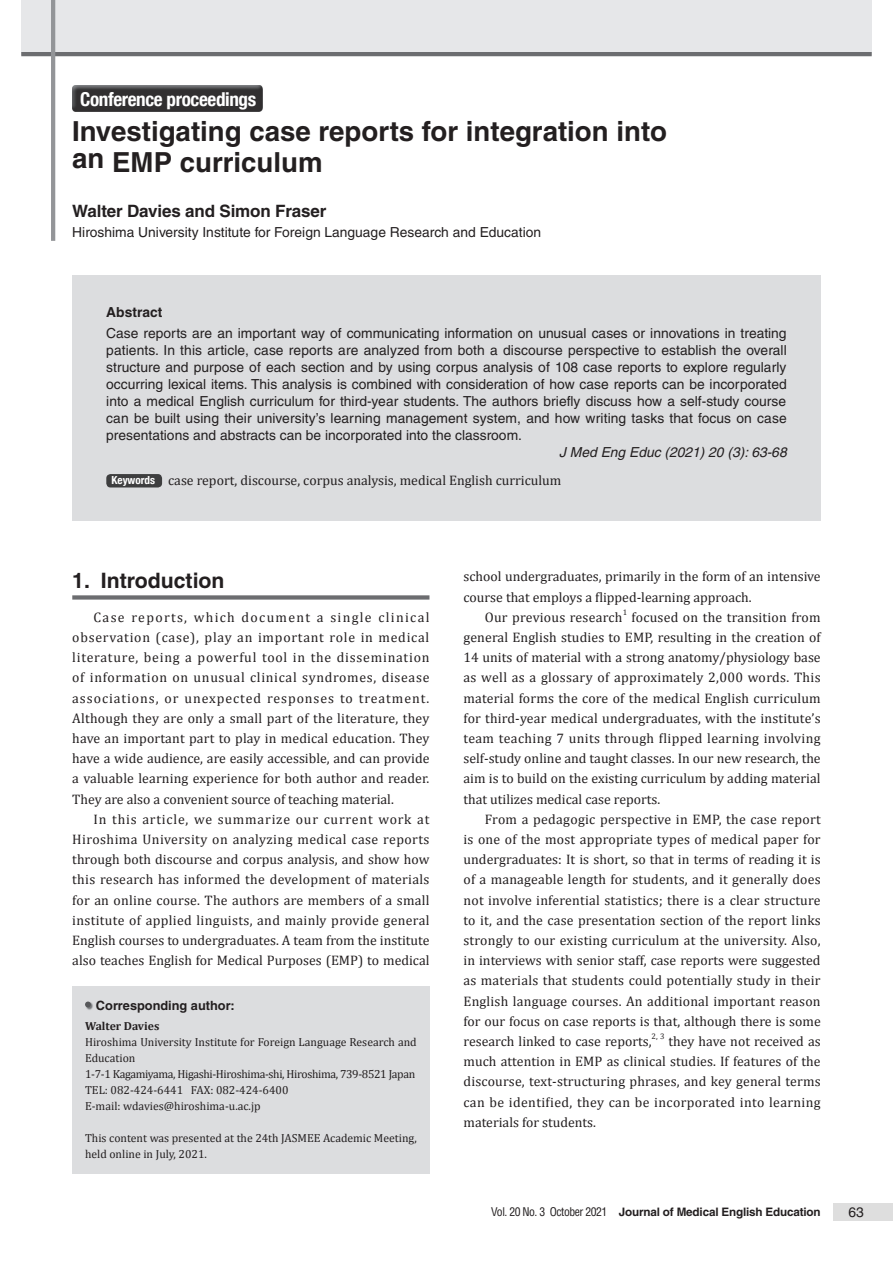
<style>
.page{position:relative;width:893px;height:1263px;background:#fff}
.page>*{position:absolute;margin:0;border:0;box-sizing:border-box;transform-origin:0 0}
.t1{font:700 27.6px/30.8px "Helvetica CE";color:#231f20}
.t2{font:700 21.3px "Helvetica CE";color:#231f20}
.t3{font:700 condensed 19.2px "Helvetica Neue";letter-spacing:-.02em;color:#fff}
.t4{font:700 16.95px "Helvetica CE";letter-spacing:-.01em;color:#231f20}
.t5{font:13.8px/20.2px "Cambria";color:#231f20;text-align:justify}
.t6{font:13.8px/17px "Helvetica CE";color:#231f20;text-align:justify}
.t7{font:italic 13.8px "Helvetica CE";color:#231f20}
.t8{font:700 13.8px "Helvetica CE";color:#231f20}
.t9{font:700 12.75px "Helvetica CE";color:#231f20}
.t10{font:11.7px/15.9px "Cambria";color:#231f20}
.t11{font:700 11.7px "Helvetica CE";letter-spacing:-.015em;color:#231f20}
.t12{font:700 11.7px "Cambria";color:#231f20}
.t13{font:8.1px "Cambria";color:#231f20}
.s1{font-family:"Helvetica Neue";font-weight:700;font-stretch:condensed;font-size:11.1px;color:#fff}
.s2{font-weight:400;font-stretch:condensed}
</style>
<div class="page">
<div style="left:21px;top:0;width:851px;height:55px;background:#e6e7e9"></div>
<hr style="left:21px;top:52px;width:851px;height:4px;background:#6c6d70">
<div style="left:833px;top:1203px;width:60px;height:17px;background:#dedede"></div>
<div style="left:72px;top:595px;width:357px;height:5px;background:#6c6d70"></div>
<img style="left:72px;top:85px;width:191px;height:27px">
<div style="left:72px;top:275px;width:749px;height:245px;background:#dcdddf"></div>
<div style="left:106px;top:474px;width:56px;height:13px;background:#3e3e3f;border-radius:4px"></div>
<hr style="left:51px;top:0;width:4px;height:241px;background:#939598">
<div style="left:72px;top:986px;width:357px;height:188px;background:#dcdddf"></div>
<svg style="left:85px;top:1001px;width:8px;height:9px"></svg>
<h3 class="t3" style="left:80px;top:87px;width:178px">Conference proceedings</h3>
<h1 class="t1" style="left:72px;top:115px;width:596px">Investigating case reports for integration into an EMP curriculum</h1>
<p class="t4" style="left:72px;top:200px;width:256px">Walter Davies and Simon Fraser</p>
<p class="t6" style="left:72px;top:224px;width:470px">Hiroshima University Institute for Foreign Language Research and Education</p>
<p class="t8" style="left:106px;top:303px;width:58px">Abstract</p>
<p class="t6" style="left:106px;top:324px;width:682px">Case reports are an important way of communicating information on unusual cases or innovations in treating patients. In this article, case reports are analyzed from both a discourse perspective to establish the overall structure and purpose of each section and by using corpus analysis of 108 case reports to explore regularly occurring lexical items. This analysis is combined with consideration of how case reports can be incorporated into a medical English curriculum for third-year students. The authors briefly discuss how a self-study course can be built using their university’s learning management system, and how writing tasks that focus on case presentations and abstracts can be incorporated into the classroom.</p>
<p class="t7" style="left:559px;top:444px;width:229px">J Med Eng Educ (2021) 20 (3): 63-68</p>
<p class="t5" style="left:112px;top:470px;width:451px"><span class="s1">Keywords</span> case report, discourse, corpus analysis, medical English curriculum</p>
<h2 class="t2" style="left:72px;top:568px;width:154px">1. Introduction</h2>
<p class="t5" style="left:72px;top:607px;width:359px;text-indent:21px">Case reports, which document a single clinical observation (case), play an important role in medical literature, being a powerful tool in the dissemination of information on unusual clinical syndromes, disease associations, or unexpected responses to treatment.<br>Although they are only a small part of the literature, they have an important part to play in medical education. They have a wide audience, are easily accessible, and can provide a valuable learning experience for both author and reader.<br>They are also a convenient source of teaching material.</p>
<p class="t5" style="left:72px;top:809px;width:359px;text-indent:21px">In this article, we summarize our current work at Hiroshima University on analyzing medical case reports through both discourse and corpus analysis, and show how this research has informed the development of materials for an online course. The authors are members of a small institute of applied linguists, and mainly provide general English courses to undergraduates. A team from the institute also teaches English for Medical Purposes (EMP) to medical</p>
<p class="t9" style="left:96px;top:997px;width:140px">Corresponding author:</p>
<p class="t12" style="left:85px;top:1019px;width:76px">Walter Davies</p>
<p class="t10" style="left:85px;top:1034px;width:333px">Hiroshima University Institute for Foreign Language Research and Education<br>1-7-1 Kagamiyama, Higashi-Hiroshima-shi, Hiroshima, 739-8521 Japan TEL: 082-424-6441 FAX: 082-424-6400<br>E-mail: wdavies@hiroshima-u.ac.jp</p>
<p class="t10" style="left:85px;top:1129px;width:333px">This content was presented at the 24th JASMEE Academic Meeting, held online in July, 2021.</p>
<p class="t5" style="left:463px;top:567px;width:359px">school undergraduates, primarily in the form of an intensive</p>
<p class="t5" style="left:463px;top:587px;width:290px">course that employs a flipped-learning approach.</p>
<p class="t5" style="left:485px;top:607px;width:139px">Our previous research</p>
<p class="t13" style="left:623px;top:608px;width:6px">1</p>
<p class="t5" style="left:463px;top:607px;width:359px;text-indent:168px">focused on the transition from general English studies to EMP, resulting in the creation of 14 units of material with a strong anatomy/physiology base as well as a glossary of approximately 2,000 words. This material forms the core of the medical English curriculum for third-year medical undergraduates, with the institute’s team teaching 7 units through flipped learning involving self-study online and taught classes. In our new research, the aim is to build on the existing curriculum by adding material that utilizes medical case reports.</p>
<p class="t5" style="left:463px;top:809px;width:359px;text-indent:21px">From a pedagogic perspective in EMP, the case report is one of the most appropriate types of medical paper for undergraduates: It is short, so that in terms of reading it is of a manageable length for students, and it generally does not involve inferential statistics; there is a clear structure to it, and the case presentation section of the report links strongly to our existing curriculum at the university. Also, in interviews with senior staff, case reports were suggested as materials that students could potentially study in their English language courses. An additional important reason for our focus on case reports is that, although there is some research linked to case reports,</p>
<p class="t13" style="left:652px;top:1032px;width:14px">2, 3</p>
<p class="t5" style="left:463px;top:1031px;width:359px;text-indent:205px">they have not received as much attention in EMP as clinical studies. If features of the discourse, text-structuring phrases, and key general terms can be identified, they can be incorporated into learning materials for students.</p>
<p class="t11" style="left:491px;top:1205px;width:331px"><span class="s2">Vol. 20 No. 3 October 2021</span> Journal of Medical English Education</p>
<p class="t6" style="left:848px;top:1203px;width:17px">63</p>
</div>
